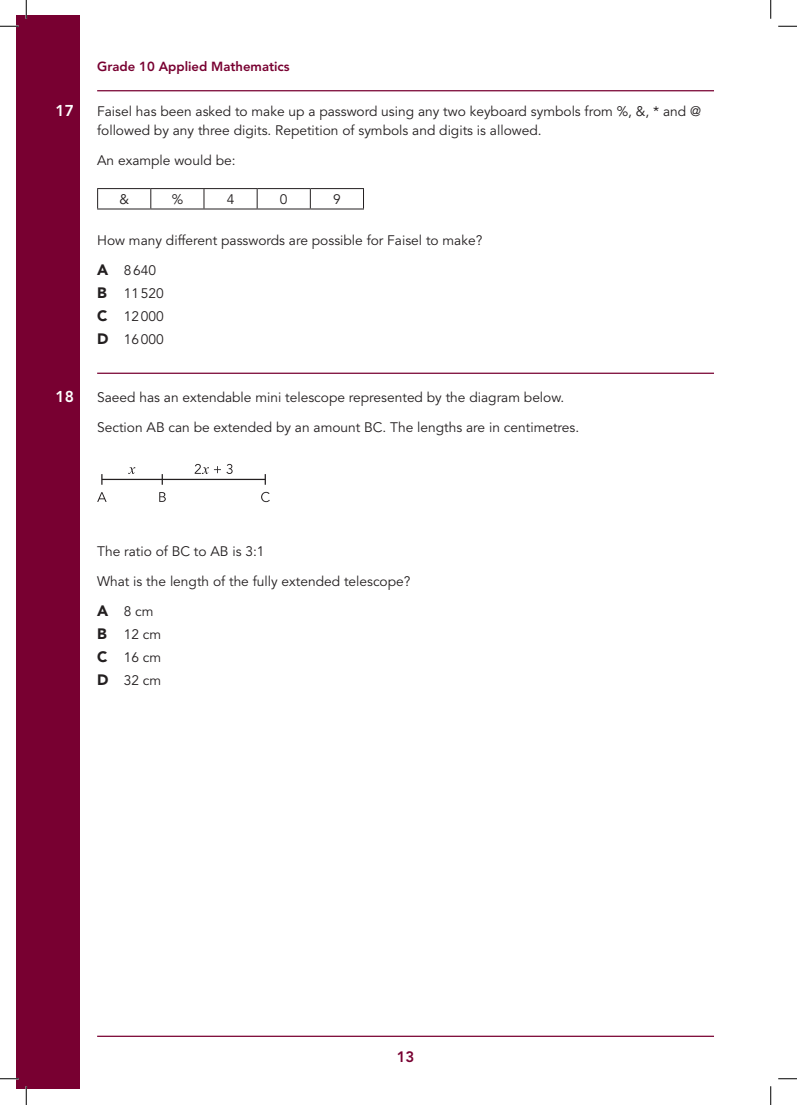
<style>
.page{position:relative;width:797px;height:1105px;background:#fff}
.page>*{position:absolute;margin:0;border:0;box-sizing:border-box;transform-origin:0 0}
.t1{font:800 15.62px "Avenir LT Std";color:#fff}
.t2{font:900 15px "Avenir LT Std";color:#231f20}
.t3{font:800 15px "Avenir LT Std";color:#780031}
.t4{font:13.75px/30px "Avenir LT Std";color:#231f20}
.t5{font:800 13.12px "Avenir LT Std";color:#780031}
</style>
<div class="page">
<div style="left:16px;top:16px;width:63px;height:1073px;background:#780031"></div>
<hr style="left:97px;top:1036px;width:617px;height:1px;background:#780031">
<hr style="left:97px;top:90px;width:617px;height:1px;background:#780031">
<hr style="left:97px;top:373px;width:617px;height:1px;background:#780031">
<hr style="left:97px;top:188px;width:54px;height:1px;background:#231f20">
<svg style="left:97px;top:189px;width:1px;height:20px"></svg>
<hr style="left:151px;top:188px;width:53px;height:1px;background:#231f20">
<svg style="left:150px;top:189px;width:1px;height:20px"></svg>
<hr style="left:204px;top:188px;width:53px;height:1px;background:#231f20">
<svg style="left:203px;top:189px;width:1px;height:20px"></svg>
<hr style="left:257px;top:188px;width:53px;height:1px;background:#231f20">
<svg style="left:257px;top:189px;width:1px;height:20px"></svg>
<hr style="left:310px;top:188px;width:54px;height:1px;background:#231f20">
<svg style="left:310px;top:189px;width:1px;height:20px"></svg>
<svg style="left:363px;top:189px;width:1px;height:20px"></svg>
<hr style="left:97px;top:209px;width:54px;height:1px;background:#231f20">
<hr style="left:151px;top:209px;width:53px;height:1px;background:#231f20">
<hr style="left:204px;top:209px;width:53px;height:1px;background:#231f20">
<hr style="left:257px;top:209px;width:53px;height:1px;background:#231f20">
<hr style="left:310px;top:209px;width:54px;height:1px;background:#231f20">
<hr style="left:102px;top:479px;width:163px;height:1px;background:#231f20">
<svg style="left:97px;top:492px;width:10px;height:10px"></svg>
<svg style="left:159px;top:492px;width:7px;height:10px"></svg>
<svg style="left:195px;top:464px;width:37px;height:10px"></svg>
<svg style="left:128px;top:467px;width:7px;height:7px"></svg>
<svg style="left:261px;top:492px;width:9px;height:10px"></svg>
<svg style="left:0;top:25px;width:19px;height:2px"></svg>
<svg style="left:778px;top:25px;width:19px;height:2px"></svg>
<svg style="left:0;top:1078px;width:19px;height:1px"></svg>
<svg style="left:778px;top:1078px;width:19px;height:1px"></svg>
<svg style="left:25px;top:0;width:2px;height:19px"></svg>
<svg style="left:25px;top:1086px;width:2px;height:19px"></svg>
<svg style="left:770px;top:0;width:1px;height:19px"></svg>
<svg style="left:770px;top:1086px;width:1px;height:19px"></svg>
<p class="t1" style="left:56px;top:101px;width:20px">17</p>
<p class="t1" style="left:56px;top:388px;width:20px">18</p>
<p class="t5" style="left:97px;top:58px;width:194px">Grade 10 Applied Mathematics</p>
<p class="t4" style="left:97px;top:97px;width:605px">Faisel has been asked to make up a password using any two keyboard symbols from %, &amp;, * and @</p>
<p class="t4" style="left:97px;top:116px;width:446px">followed by any three digits. Repetition of symbols and digits is allowed.<br>An example would be:</p>
<p class="t4" style="left:333px;top:185px;width:9px">9</p>
<p class="t4" style="left:172px;top:185px;width:13px">%</p>
<p class="t4" style="left:119px;top:185px;width:11px">&amp;</p>
<p class="t4" style="left:124px;top:226px;width:360px;text-indent:-27px">How many different passwords are possible for Faisel to make?<br>8640</p>
<p class="t4" style="left:280px;top:185px;width:9px">0</p>
<p class="t4" style="left:227px;top:185px;width:9px">4</p>
<p class="t2" style="left:97px;top:261px;width:13px">A</p>
<p class="t2" style="left:97px;top:284px;width:11px">B</p>
<p class="t4" style="left:124px;top:279px;width:41px">11520</p>
<p class="t2" style="left:97px;top:307px;width:12px">C</p>
<p class="t4" style="left:124px;top:302px;width:41px">12000</p>
<p class="t2" style="left:97px;top:330px;width:13px">D</p>
<p class="t4" style="left:124px;top:324px;width:41px">16000</p>
<p class="t4" style="left:97px;top:383px;width:469px">Saeed has an extendable mini telescope represented by the diagram below.</p>
<p class="t4" style="left:97px;top:413px;width:483px">Section AB can be extended by an amount BC. The lengths are in centimetres.</p>
<p class="t4" style="left:97px;top:537px;width:169px">The ratio of BC to AB is 3:1</p>
<p class="t4" style="left:97px;top:567px;width:315px">What is the length of the fully extended telescope?</p>
<p class="t4" style="left:124px;top:597px;width:31px">8 cm</p>
<p class="t2" style="left:97px;top:602px;width:13px">A</p>
<p class="t2" style="left:97px;top:625px;width:11px">B</p>
<p class="t4" style="left:124px;top:620px;width:39px">12 cm</p>
<p class="t2" style="left:97px;top:648px;width:12px">C</p>
<p class="t4" style="left:124px;top:642px;width:39px">16 cm</p>
<p class="t2" style="left:97px;top:670px;width:13px">D</p>
<p class="t4" style="left:124px;top:665px;width:39px">32 cm</p>
<p class="t3" style="left:397px;top:1048px;width:19px">13</p>
</div>
